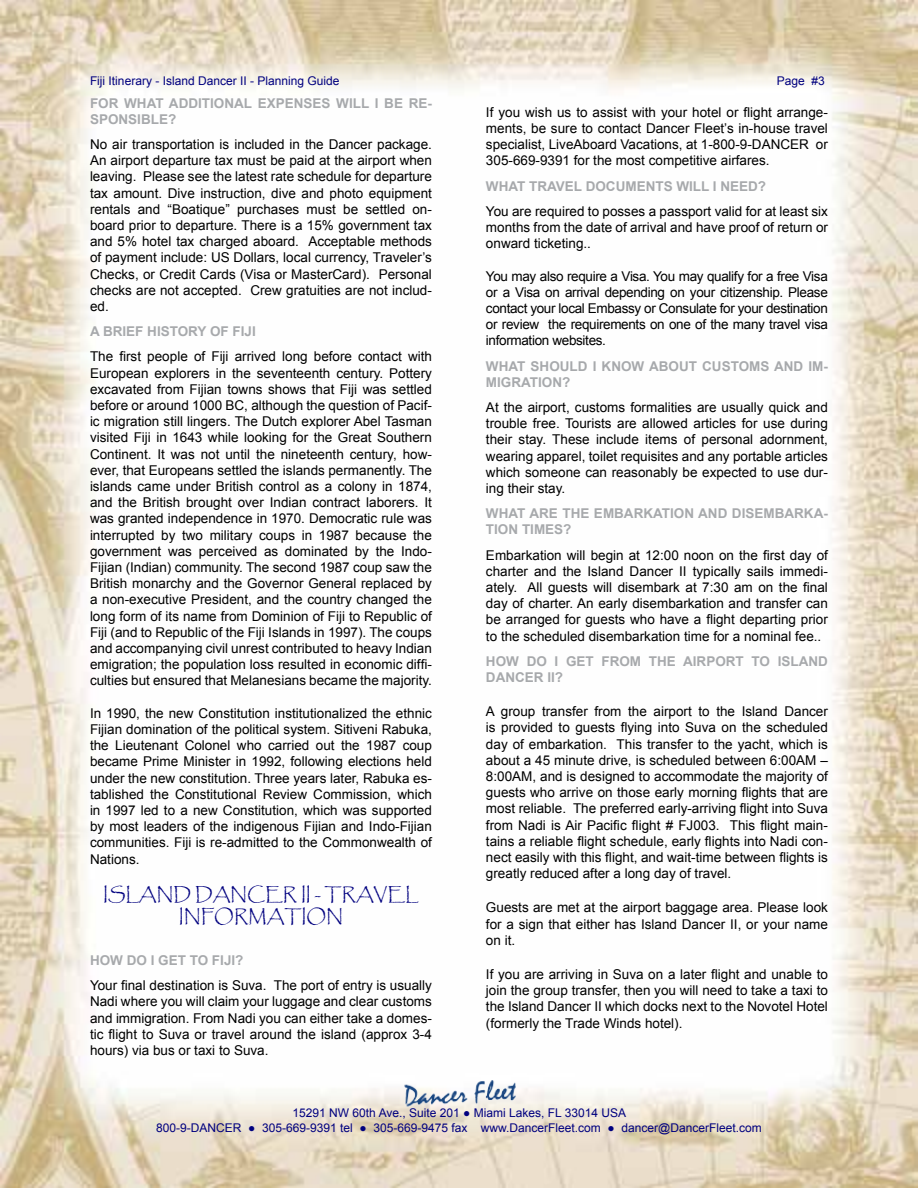
<style>
.page{position:relative;width:918px;height:1188px;background:#fff}
.page>*{position:absolute;margin:0;border:0;box-sizing:border-box;transform-origin:0 0}
.t1{font:18px/21.6px "Papyrus";color:#00007f;text-align:center}
.t2{font:13.5px/16.2px "Arial";color:#000;text-align:justify}
.t3{font:700 13.5px/16.2px "Arial";color:#a7a9ac}
.t4{font:12px/14.4px "Arial";color:#00007f;text-align:center}
</style>
<div class="page">
<img style="left:0;top:0;width:918px;height:1188px">
<img style="left:404px;top:1080px;width:112px;height:28px">
<p class="t4" style="left:90px;top:74px;width:251px">Fiji Itinerary - Island Dancer II - Planning Guide</p>
<p class="t4" style="left:777px;top:74px;width:50px">Page #3</p>
<p class="t3" style="left:90px;top:95px;width:344px">FOR WHAT ADDITIONAL EXPENSES WILL I BE RE-<br>SPONSIBLE?</p>
<p class="t2" style="left:90px;top:136px;width:343px">No air transportation is included in the Dancer package.<br>An airport departure tax must be paid at the airport when leaving. Please see the latest rate schedule for departure tax amount. Dive instruction, dive and photo equipment rentals and “Boatique” purchases must be settled on&shy;board prior to departure. There is a 15% government tax and 5% hotel tax charged aboard. Acceptable methods of payment include: US Dollars, local currency, Traveler’s Checks, or Credit Cards (Visa or MasterCard). Personal checks are not accepted. Crew gratuities are not includ&shy;ed.</p>
<p class="t3" style="left:90px;top:324px;width:167px">A BRIEF HISTORY OF FIJI</p>
<p class="t2" style="left:90px;top:349px;width:344px">The first people of Fiji arrived long before contact with European explorers in the seventeenth century. Pottery excavated from Fijian towns shows that Fiji was settled before or around 1000 BC, although the question of Pacif&shy;ic migration still lingers. The Dutch explorer Abel Tasman visited Fiji in 1643 while looking for the Great Southern Continent. It was not until the nineteenth century, how&shy;ever, that Europeans settled the islands permanently. The islands came under British control as a colony in 1874, and the British brought over Indian contract laborers. It was granted independence in 1970. Democratic rule was interrupted by two military coups in 1987 because the government was perceived as dominated by the Indo-Fijian (Indian) community. The second 1987 coup saw the British monarchy and the Governor General replaced by a non-executive President, and the country changed the long form of its name from Dominion of Fiji to Republic of Fiji (and to Republic of the Fiji Islands in 1997). The coups and accompanying civil unrest contributed to heavy Indian emigration; the population loss resulted in economic diffi&shy;culties but ensured that Melanesians became the majority.</p>
<p class="t2" style="left:90px;top:705px;width:344px">In 1990, the new Constitution institutionalized the ethnic Fijian domination of the political system. Sitiveni Rabuka, the Lieutenant Colonel who carried out the 1987 coup became Prime Minister in 1992, following elections held under the new constitution. Three years later, Rabuka es&shy;tablished the Constitutional Review Commission, which in 1997 led to a new Constitution, which was supported by most leaders of the indigenous Fijian and Indo-Fijian communities. Fiji is re-admitted to the Commonwealth of Nations.</p>
<h1 class="t1" style="left:103px;top:883px;width:317px">ISLAND DANCER II - TRAVEL<br>INFORMATION</h1>
<p class="t3" style="left:90px;top:953px;width:155px">HOW DO I GET TO FIJI?</p>
<p class="t2" style="left:90px;top:977px;width:343px">Your final destination is Suva. The port of entry is usually Nadi where you will claim your luggage and clear customs and immigration. From Nadi you can either take a domes&shy;tic flight to Suva or travel around the island (approx 3-4 hours) via bus or taxi to Suva.</p>
<p class="t2" style="left:486px;top:104px;width:343px">If you wish us to assist with your hotel or flight arrange&shy;ments, be sure to contact Dancer Fleet’s in-house travel specialist, LiveAboard Vacations, at 1-800-9-DANCER or 305-669-9391 for the most competitive airfares.</p>
<p class="t3" style="left:486px;top:178px;width:282px">WHAT TRAVEL DOCUMENTS WILL I NEED?</p>
<p class="t2" style="left:486px;top:203px;width:344px">You are required to posses a passport valid for at least six months from the date of arrival and have proof of return or onward ticketing..</p>
<p class="t2" style="left:486px;top:268px;width:343px">You may also require a Visa. You may qualify for a free Visa or a Visa on arrival depending on your citizenship. Please contact your local Embassy or Consulate for your destination or review the requirements on one of the many travel visa information websites.</p>
<p class="t3" style="left:486px;top:358px;width:343px">WHAT SHOULD I KNOW ABOUT CUSTOMS AND IM-<br>MIGRATION?</p>
<p class="t2" style="left:486px;top:399px;width:343px">At the airport, customs formalities are usually quick and trouble free. Tourists are allowed articles for use during their stay. These include items of personal adornment, wearing apparel, toilet requisites and any portable articles which someone can reasonably be expected to use dur&shy;ing their stay.</p>
<p class="t3" style="left:486px;top:506px;width:343px">WHAT ARE THE EMBARKATION AND DISEMBARKA-<br>TION TIMES?</p>
<p class="t2" style="left:486px;top:547px;width:343px">Embarkation will begin at 12:00 noon on the first day of charter and the Island Dancer II typically sails immedi&shy;ately. All guests will disembark at 7:30 am on the final day of charter. An early disembarkation and transfer can be arranged for guests who have a flight departing prior to the scheduled disembarkation time for a nominal fee..</p>
<p class="t3" style="left:486px;top:653px;width:343px">HOW DO I GET FROM THE AIRPORT TO ISLAND<br>DANCER II?</p>
<p class="t2" style="left:486px;top:704px;width:344px">A group transfer from the airport to the Island Dancer is provided to guests flying into Suva on the scheduled day of embarkation. This transfer to the yacht, which is about a 45 minute drive, is scheduled between 6:00AM – 8:00AM, and is designed to accommodate the majority of guests who arrive on those early morning flights that are most reliable. The preferred early-arriving flight into Suva from Nadi is Air Pacific flight # FJ003. This flight main&shy;tains a reliable flight schedule, early flights into Nadi con&shy;nect easily with this flight, and wait-time between flights is greatly reduced after a long day of travel.</p>
<p class="t2" style="left:486px;top:900px;width:343px">Guests are met at the airport baggage area. Please look for a sign that either has Island Dancer II, or your name on it.</p>
<p class="t2" style="left:486px;top:966px;width:343px">If you are arriving in Suva on a later flight and unable to join the group transfer, then you will need to take a taxi to the Island Dancer II which docks next to the Novotel Hotel (formerly the Trade Winds hotel).</p>
<p class="t4" style="left:156px;top:1106px;width:607px">15291 NW 60th Ave., Suite 201 ● Miami Lakes, FL 33014 USA<br>800-9-DANCER ● 305-669-9391 tel ● 305-669-9475 fax www.DancerFleet.com ● dancer@DancerFleet.com</p>
</div>
